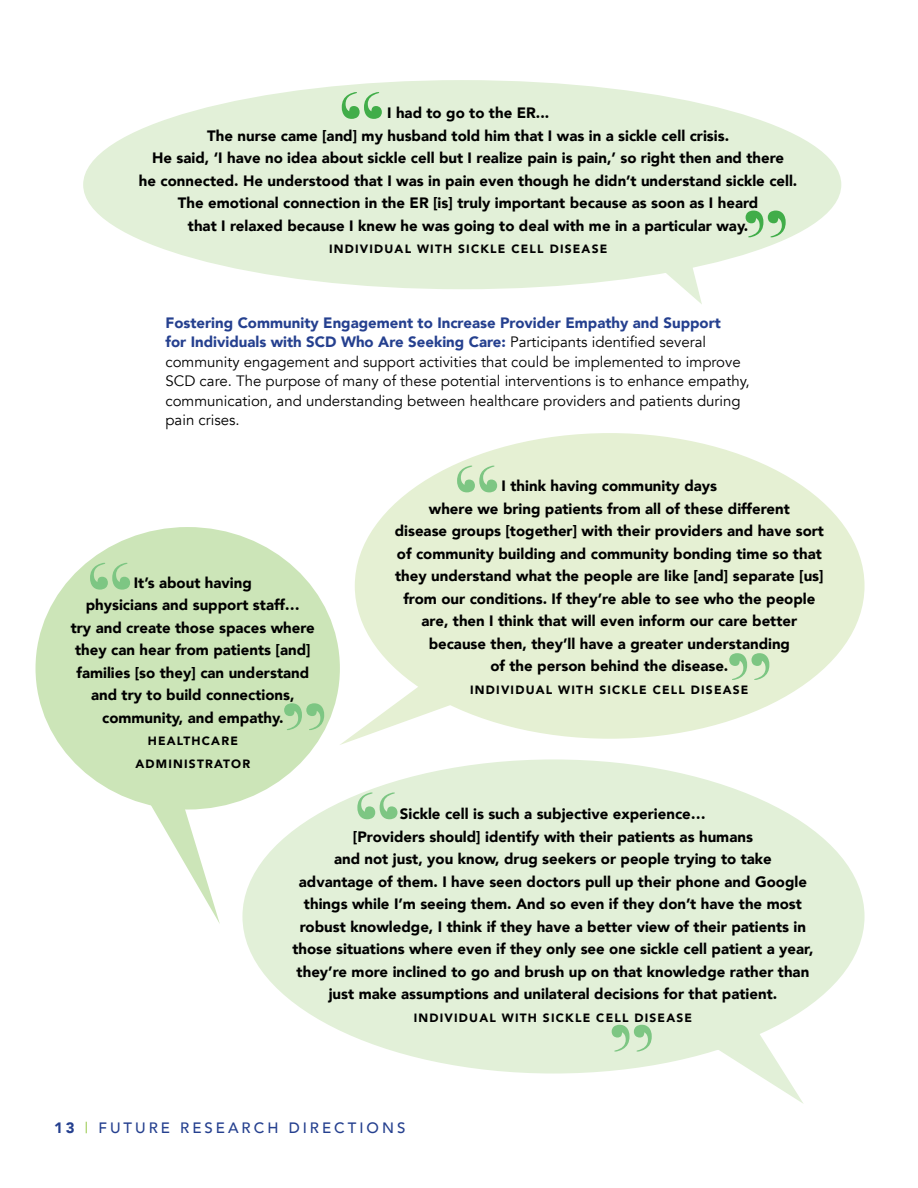
<style>
.page{position:relative;width:918px;height:1188px;background:#fff}
.page>*{position:absolute;margin:0;border:0;box-sizing:border-box;transform-origin:0 0}
.t1{font:700 93px "Bodoni Svty Two ITCTT";color:#7dc683}
.t2{font:700 93px "Bodoni Svty Two ITCTT";color:#41ad49}
.t3{font:700 93px "Bodoni Svty Two ITCTT";color:#cacae1}
.t4{font:900 15px/22.5px "Avenir";color:#000;text-align:center}
.t5{font:15px/19.5px "Avenir";color:#000}
.t6{font:500 15px "Avenir";letter-spacing:.2em;color:#25408f}
.t7{font:900 12px/22.5px "Avenir";letter-spacing:.1em;color:#000;text-align:center}
.s1{font-weight:900;color:#25408f}
.s2{font-weight:900}
.s3{color:#a1ce5c}
</style>
<div class="page">
<div style="left:36px;top:527px;width:304px;height:283px;background:#cce5b8;border-radius:50%"></div>
<svg style="left:139px;top:802px;width:81px;height:122px"></svg>
<div style="left:242px;top:759px;width:623px;height:315px;background:#e2f0d8;border-radius:50%"></div>
<svg style="left:715px;top:1024px;width:89px;height:80px"></svg>
<svg style="left:622px;top:265px;width:80px;height:39px"></svg>
<div style="left:83px;top:80px;width:758px;height:209px;background:#e2f0d8;border-radius:50%"></div>
<div style="left:355px;top:433px;width:510px;height:306px;background:#e5f0d3;border-radius:50%"></div>
<svg style="left:339px;top:672px;width:119px;height:73px"></svg>
<h1 class="t2" style="left:336px;top:49px;width:54px">“</h1>
<p class="t4" style="left:139px;top:101px;width:660px">I had to go to the ER...<br>The nurse came [and] my husband told him that I was in a sickle cell crisis.<br>He said, ‘I have no idea about sickle cell but I realize pain is pain,’ so right then and there<br>he connected. He understood that I was in pain even though he didn’t understand sickle cell.<br>The emotional connection in the ER [is] truly important because as soon as I heard<br>that I relaxed because I knew he was going to deal with me in a particular way.</p>
<p class="t7" style="left:329px;top:238px;width:280px">INDIVIDUAL WITH SICKLE CELL DISEASE</p>
<h1 class="t2" style="left:739px;top:167px;width:54px">”</h1>
<h1 class="t3" style="left:493px;top:186px;width:54px">”</h1>
<p class="t5" style="left:165px;top:313px;width:586px"><span class="s1">Fostering Community Engagement to Increase Provider Empathy and Support<br>for Individuals with SCD Who Are Seeking Care:</span> Participants identified several community engagement and support activities that could be implemented to improve SCD care. The purpose of many of these potential interventions is to enhance empathy, communication, and understanding between healthcare providers and patients during pain crises.</p>
<h1 class="t1" style="left:84px;top:519px;width:54px">“</h1>
<p class="t4" style="left:71px;top:571px;width:246px">It’s about having<br>physicians and support staff…<br>try and create those spaces where they can hear from patients [and] families [so they] can understand and try to build connections, community, and empathy.</p>
<p class="t7" style="left:136px;top:729px;width:116px">HEALTHCARE<br>ADMINISTRATOR</p>
<h1 class="t1" style="left:278px;top:659px;width:54px">”</h1>
<h1 class="t1" style="left:451px;top:422px;width:54px">“</h1>
<p class="t4" style="left:395px;top:474px;width:431px">I think having community days<br>where we bring patients from all of these different<br>disease groups [together] with their providers and have sort of community building and community bonding time so that they understand what the people are like [and] separate [us] from our conditions. If they’re able to see who the people are, then I think that will even inform our care better because then, they’ll have a greater understanding<br>of the person behind the disease.</p>
<p class="t7" style="left:470px;top:678px;width:280px">INDIVIDUAL WITH SICKLE CELL DISEASE</p>
<h1 class="t1" style="left:723px;top:609px;width:54px">”</h1>
<h1 class="t1" style="left:352px;top:749px;width:54px">“</h1>
<p class="t4" style="left:292px;top:803px;width:523px">Sickle cell is such a subjective experience…<br>[Providers should] identify with their patients as humans<br>and not just, you know, drug seekers or people trying to take<br>advantage of them. I have seen doctors pull up their phone and Google things while I’m seeing them. And so even if they don’t have the most robust knowledge, I think if they have a better view of their patients in those situations where even if they only see one sickle cell patient a year, they’re more inclined to go and brush up on that knowledge rather than just make assumptions and unilateral decisions for that patient.</p>
<p class="t7" style="left:414px;top:1006px;width:280px">INDIVIDUAL WITH SICKLE CELL DISEASE</p>
<p class="t6" style="left:54px;top:1115px;width:353px"><span class="s2">13</span> <span class="s3">|</span> FUTURE RESEARCH DIRECTIONS</p>
<h1 class="t1" style="left:605px;top:981px;width:54px">”</h1>
</div>
